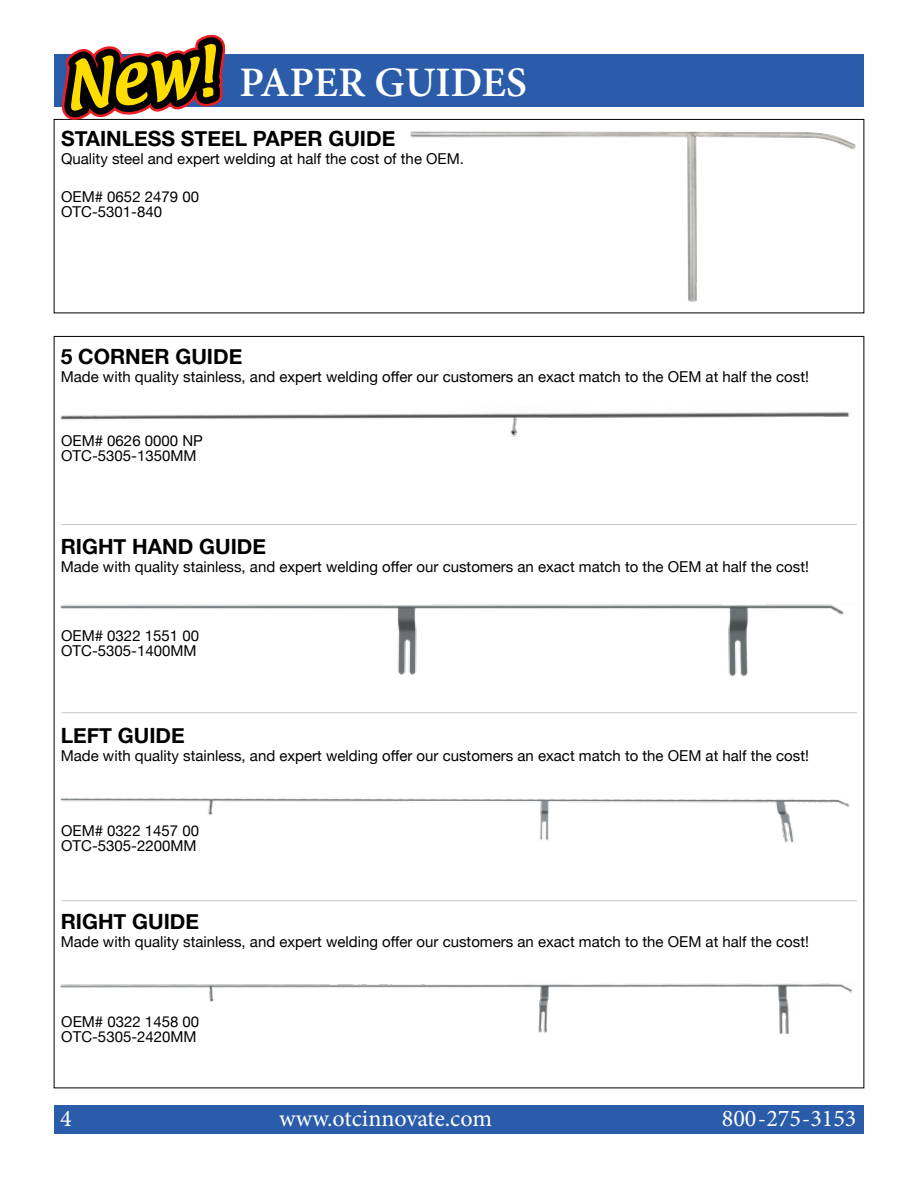
<style>
.page{position:relative;width:918px;height:1188px;background:#fff}
.page>*{position:absolute;margin:0;border:0;box-sizing:border-box;transform-origin:0 0}
.t1{font:600 42px "Minion Pro";color:#fff}
.t2{font:24px "Minion Pro";color:#fff}
.t3{font:700 21px "Helvetica Neue";color:#000}
.t4{font:15px/15px "Helvetica Neue";color:#000}
</style>
<div class="page">
<div style="left:54px;top:119px;width:810px;height:194px;border:1px solid #000"></div>
<img style="left:410px;top:131px;width:446px;height:171px">
<img style="left:53px;top:407px;width:797px;height:38px">
<img style="left:53px;top:599px;width:791px;height:86px">
<img style="left:54px;top:787px;width:796px;height:64px">
<img style="left:54px;top:980px;width:799px;height:64px">
<div style="left:54px;top:1105px;width:810px;height:29px;background:#2a5caa"></div>
<div style="left:54px;top:54px;width:810px;height:53px;background:#2a5caa"></div>
<hr style="left:61px;top:524px;width:796px;height:1px;background:#c7c8ca">
<hr style="left:61px;top:712px;width:796px;height:1px;background:#c7c8ca">
<hr style="left:61px;top:900px;width:796px;height:1px;background:#c7c8ca">
<svg style="left:58px;top:35px;width:171px;height:86px"></svg>
<h1 class="t1" style="left:240px;top:53px;width:289px">PAPER GUIDES</h1>
<h3 class="t3" style="left:61px;top:122px;width:336px">STAINLESS STEEL PAPER GUIDE</h3>
<p class="t4" style="left:61px;top:152px;width:404px">Quality steel and expert welding at half the cost of the OEM.</p>
<p class="t4" style="left:61px;top:190px;width:139px">OEM# 0652 2479 00<br>OTC-5301-840</p>
<h3 class="t3" style="left:61px;top:340px;width:183px">5 CORNER GUIDE</h3>
<p class="t4" style="left:61px;top:370px;width:750px">Made with quality stainless, and expert welding offer our customers an exact match to the OEM at half the cost!</p>
<p class="t4" style="left:61px;top:434px;width:143px">OEM# 0626 0000 NP<br>OTC-5305-1350MM</p>
<h3 class="t3" style="left:61px;top:530px;width:207px">RIGHT HAND GUIDE</h3>
<p class="t4" style="left:61px;top:560px;width:750px">Made with quality stainless, and expert welding offer our customers an exact match to the OEM at half the cost!</p>
<p class="t4" style="left:61px;top:629px;width:139px">OEM# 0322 1551 00<br>OTC-5305-1400MM</p>
<h3 class="t3" style="left:61px;top:719px;width:126px">LEFT GUIDE</h3>
<p class="t4" style="left:61px;top:749px;width:750px">Made with quality stainless, and expert welding offer our customers an exact match to the OEM at half the cost!</p>
<p class="t4" style="left:61px;top:824px;width:139px">OEM# 0322 1457 00<br>OTC-5305-2200MM</p>
<h3 class="t3" style="left:61px;top:905px;width:140px">RIGHT GUIDE</h3>
<p class="t4" style="left:61px;top:935px;width:750px">Made with quality stainless, and expert welding offer our customers an exact match to the OEM at half the cost!</p>
<p class="t4" style="left:61px;top:1015px;width:139px">OEM# 0322 1458 00<br>OTC-5305-2420MM</p>
<h2 class="t2" style="left:60px;top:1102px;width:13px">4</h2>
<h2 class="t2" style="left:279px;top:1102px;width:215px">www.otcinnovate.com</h2>
<h2 class="t2" style="left:722px;top:1102px;width:136px">800-275-3153</h2>
</div>
